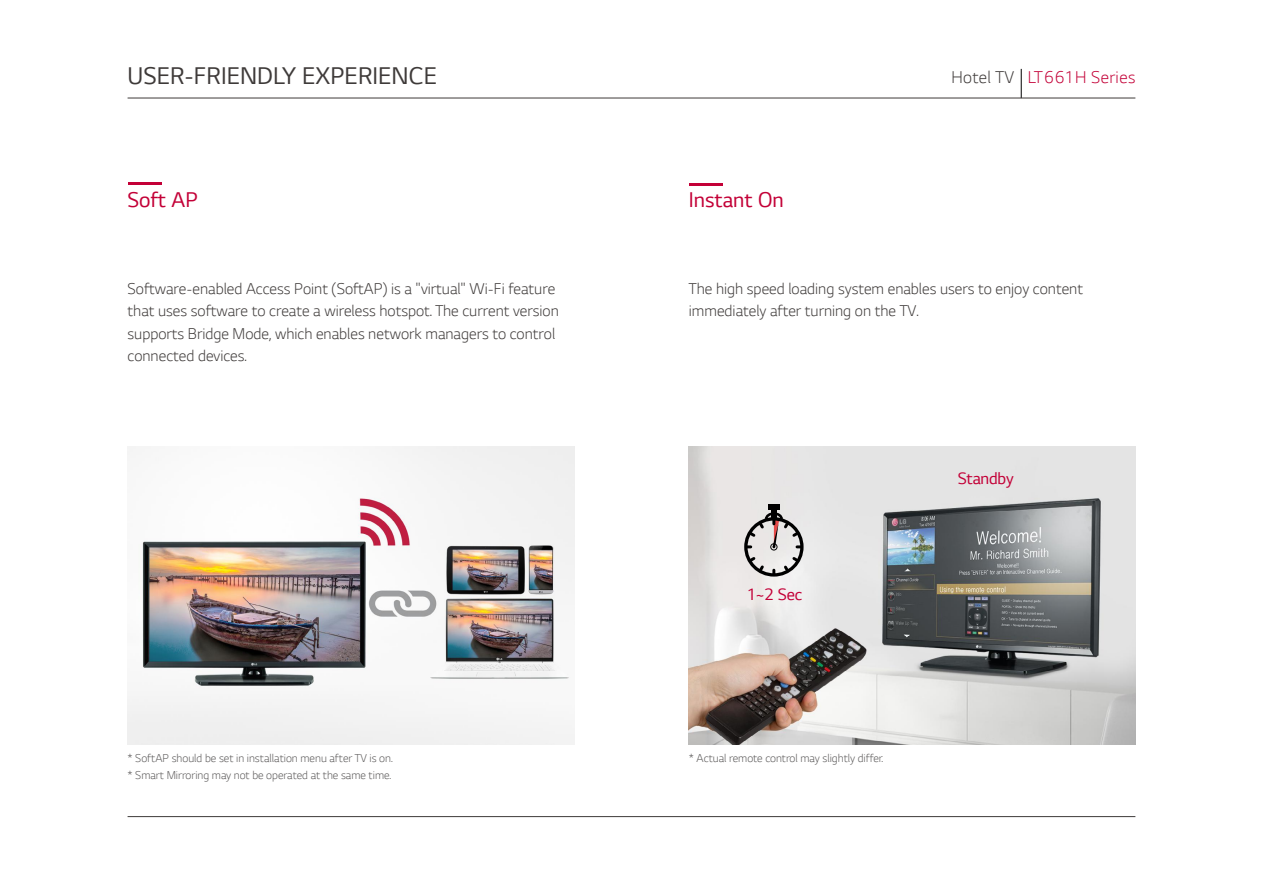
<style>
.page{position:relative;width:1263px;height:893px;background:#fff}
.page>*{position:absolute;margin:0;border:0;box-sizing:border-box;transform-origin:0 0}
.t1{font:25.5px "LG Smart";color:#3e3a39}
.t2{font:22.5px "LG Smart";color:#c30037}
.t3{font:300 18px "LG Smart";letter-spacing:.025em;color:#c30037}
.t4{font:17.4px "LG Smart";letter-spacing:-.01em;color:#c30037}
.t5{font:300 16.5px/22.5px "LG Smart";color:#3e3a39}
.t6{font:300 12px/16.5px "LG Smart";color:#595757}
.s1{color:#3e3a39}
</style>
<div class="page">
<svg style="left:1021px;top:69px;width:1px;height:29px"></svg>
<hr style="left:128px;top:98px;width:1007px;height:1px;background:#3e3a39">
<hr style="left:128px;top:816px;width:1007px;height:1px;background:#3e3a39">
<hr style="left:128px;top:183px;width:33px;height:2px;background:#c30037">
<img style="left:128px;top:446px;width:446px;height:298px">
<img style="left:689px;top:446px;width:446px;height:298px">
<hr style="left:689px;top:183px;width:34px;height:2px;background:#c30037">
<div style="left:771px;top:510px;width:6px;height:8px;background:#000"></div>
<div style="left:768px;top:505px;width:12px;height:5px;background:#000"></div>
<svg style="left:744px;top:511px;width:59px;height:66px;background:#b7b3b2"></svg>
<h1 class="t1" style="left:128px;top:59px;width:311px">USER-FRIENDLY EXPERIENCE</h1>
<p class="t3" style="left:951px;top:65px;width:186px"><span class="s1">Hotel TV</span> LT661H Series</p>
<h2 class="t2" style="left:128px;top:185px;width:72px">Soft AP</h2>
<h2 class="t2" style="left:689px;top:185px;width:96px">Instant On</h2>
<p class="t5" style="left:128px;top:276px;width:433px">Software-enabled Access Point (SoftAP) is a "virtual" Wi-Fi feature that uses software to create a wireless hotspot. The current version supports Bridge Mode, which enables network managers to control connected devices.</p>
<p class="t5" style="left:689px;top:276px;width:396px">The high speed loading system enables users to enjoy content immediately after turning on the TV.</p>
<p class="t4" style="left:958px;top:467px;width:57px">Standby</p>
<p class="t4" style="left:747px;top:583px;width:57px">1~2 Sec</p>
<p class="t6" style="left:128px;top:749px;width:267px">* SoftAP should be set in installation menu after TV is on. * Smart Mirroring may not be operated at the same time.</p>
<p class="t6" style="left:689px;top:750px;width:196px">* Actual remote control may slightly differ.</p>
</div>
